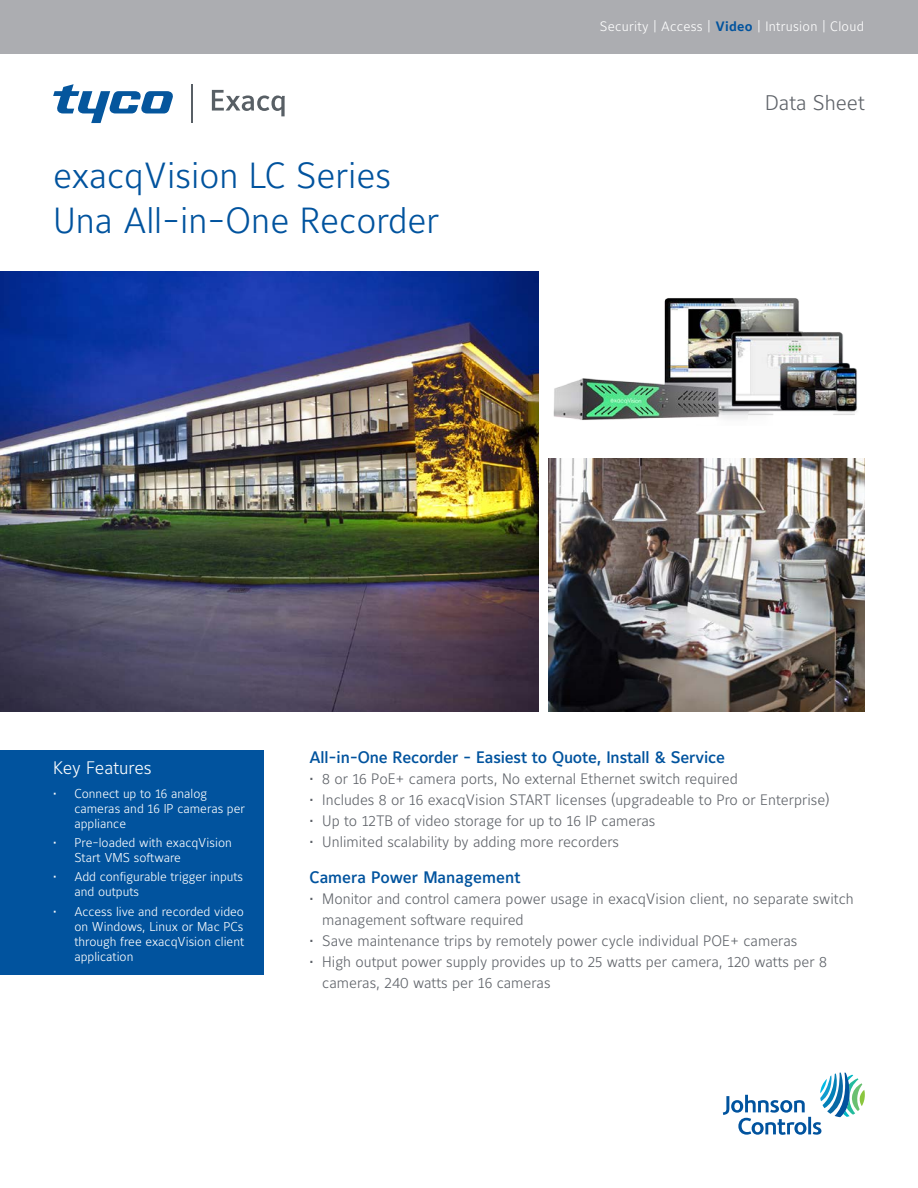
<style>
.page{position:relative;width:918px;height:1188px;background:#fff}
.page>*{position:absolute;margin:0;border:0;box-sizing:border-box;transform-origin:0 0}
.t1{font:300 36px/45px "Maurea Jci Lf ML";color:#01539e}
.t2{font:300 21px "Maurea Jci Lf ML";color:#5f6369}
.t3{font:300 18px "Maurea Jci Lf ML";color:#fff}
.t4{font:500 16.5px "Maurea Jci Lf ML";letter-spacing:-.01em;color:#01539e}
.t5{font:300 15px/21px "Maurea Jci Lf ML";color:#5f6369}
.t6{font:300 13.5px "Maurea Jci Lf ML";letter-spacing:.02em;color:#fff}
.t7{font:300 12.75px/15px "Maurea Jci Lf ML";color:#fff}
.s1{font-weight:700;color:#01539e}
</style>
<div class="page">
<img style="left:549px;top:459px;width:316px;height:253px">
<img style="left:0;top:272px;width:539px;height:440px">
<div style="left:0;top:0;width:918px;height:53px;background:#acadb1"></div>
<svg style="left:212px;top:90px;width:73px;height:26px"></svg>
<hr style="left:192px;top:84px;width:1px;height:39px;background:#585f65">
<svg style="left:53px;top:84px;width:120px;height:39px"></svg>
<svg style="left:723px;top:1073px;width:142px;height:62px"></svg>
<img style="left:553px;top:298px;width:304px;height:122px">
<div style="left:0;top:750px;width:263px;height:225px;background:#01539e"></div>
<p class="t6" style="left:600px;top:18px;width:266px">Security | Access | <span class="s1">Video</span> | Intrusion | Cloud</p>
<h1 class="t1" style="left:53px;top:152px;width:387px">exacqVision LC Series<br>Una All-in-One Recorder</h1>
<h2 class="t2" style="left:765px;top:90px;width:101px">Data Sheet</h2>
<p class="t3" style="left:53px;top:757px;width:100px">Key Features</p>
<p class="t7" style="left:74px;top:786px;width:172px;text-indent:-21px">• Connect up to 16 analog cameras and 16 IP cameras per appliance</p>
<p class="t7" style="left:74px;top:835px;width:159px;text-indent:-21px">• Pre-loaded with exacqVision<br>Start VMS software</p>
<p class="t7" style="left:74px;top:869px;width:170px;text-indent:-21px">• Add configurable trigger inputs and outputs</p>
<p class="t7" style="left:74px;top:903px;width:171px;text-align:justify;text-indent:-21px">• Access live and recorded video on Windows, Linux or Mac PCs through free exacqVision client application</p>
<p class="t4" style="left:310px;top:747px;width:417px">All-in-One Recorder - Easiest to Quote, Install &amp; Service</p>
<p class="t5" style="left:310px;top:768px;width:430px">• 8 or 16 PoE+ camera ports, No external Ethernet switch required</p>
<p class="t5" style="left:310px;top:789px;width:522px">• Includes 8 or 16 exacqVision START licenses (upgradeable to Pro or Enterprise)</p>
<p class="t5" style="left:310px;top:810px;width:347px">• Up to 12TB of video storage for up to 16 IP cameras</p>
<p class="t5" style="left:310px;top:831px;width:311px">• Unlimited scalability by adding more recorders</p>
<p class="t4" style="left:310px;top:867px;width:212px">Camera Power Management</p>
<p class="t5" style="left:322px;top:888px;width:533px;text-indent:-13px">• Monitor and control camera power usage in exacqVision client, no separate switch management software required</p>
<p class="t5" style="left:310px;top:930px;width:489px">• Save maintenance trips by remotely power cycle individual POE+ cameras</p>
<p class="t5" style="left:322px;top:951px;width:506px;text-indent:-13px">• High output power supply provides up to 25 watts per camera, 120 watts per 8 cameras, 240 watts per 16 cameras</p>
</div>
